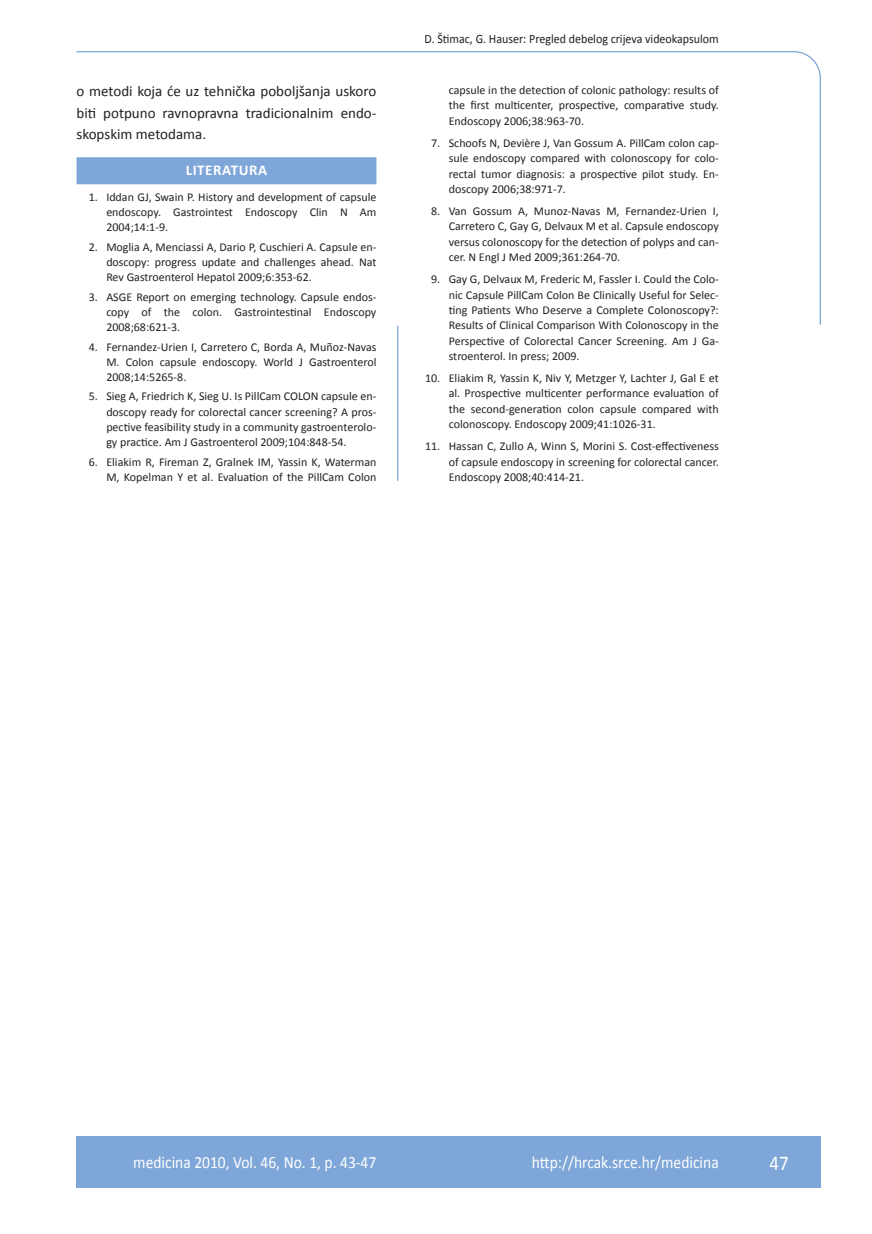
<style>
.page{position:relative;width:872px;height:1234px;background:#fff}
.page>*{position:absolute;margin:0;border:0;box-sizing:border-box;transform-origin:0 0}
.t1{font:21px "Calibri";color:#fff;scale:.9 1}
.t2{font:17.25px "Calibri";color:#fff;scale:.9 1}
.osnovni_tekst{font:15px/21.1px "Calibri";color:#231f20;text-align:justify}
.naslov_ruler{font:700 15px "Calibri";letter-spacing:.04em;color:#fff}
.glava{font:12.75px "Calibri";color:#231f20;scale:.94 1}
.literatura{font:12px/15.3px "Calibri";color:#231f20;text-align:justify}
</style>
<div class="page">
<svg style="left:76px;top:51px;width:745px;height:275px"></svg>
<hr style="left:397px;top:325px;width:1px;height:155px;background:#7ea6d8">
<div style="left:77px;top:1135px;width:744px;height:51px;background:#7ea6d8"></div>
<div style="left:77px;top:157px;width:299px;height:27px;background:#7ea6d8"></div>
<p class="osnovni_tekst" style="left:77px;top:80px;width:301px">o metodi koja će uz tehnička poboljšanja uskoro biti potpuno ravnopravna tradicionalnim endo&shy;skopskim metodama.</p>
<p class="naslov_ruler" style="left:186px;top:160px;width:83px">LITERATURA</p>
<p class="literatura" style="left:106px;top:189px;width:271px;text-indent:-18px">1. Iddan GJ, Swain P. History and development of capsule endoscopy. Gastrointest Endoscopy Clin N Am 2004;14:1-9.</p>
<p class="literatura" style="left:106px;top:238px;width:271px;text-indent:-18px">2. Moglia A, Menciassi A, Dario P, Cuschieri A. Capsule en&shy;doscopy: progress update and challenges ahead. Nat Rev Gastroenterol Hepatol 2009;6:353-62.</p>
<p class="literatura" style="left:106px;top:288px;width:271px;text-indent:-18px">3. ASGE Report on emerging technology. Capsule endos&shy;copy of the colon. Gastrointestinal Endoscopy 2008;68:621-3.</p>
<p class="literatura" style="left:106px;top:338px;width:272px;text-indent:-18px">4. Fernandez-Urien I, Carretero C, Borda A, Muñoz-Navas M. Colon capsule endoscopy. World J Gastroenterol 2008;14:5265-8.</p>
<p class="literatura" style="left:106px;top:388px;width:271px;text-indent:-18px">5. Sieg A, Friedrich K, Sieg U. Is PillCam COLON capsule en&shy;doscopy ready for colorectal cancer screening? A pros&shy;pective feasibility study in a community gastroenterolo&shy;gy practice. Am J Gastroenterol 2009;104:848-54.</p>
<p class="literatura" style="left:89px;top:453px;width:289px;text-align:right">6. Eliakim R, Fireman Z, Gralnek IM, Yassin K, Waterman<br>M, Kopelman Y et al. Evaluation of the PillCam Colon</p>
<p class="glava" style="left:424px;top:30px;width:314px">D. Štimac, G. Hauser: Pregled debelog crijeva videokapsulom</p>
<p class="literatura" style="left:449px;top:82px;width:271px">capsule in the detection of colonic pathology: results of the first multicenter, prospective, comparative study.<br>Endoscopy 2006;38:963-70.</p>
<p class="literatura" style="left:449px;top:135px;width:271px;text-indent:-18px">7. Schoofs N, Devière J, Van Gossum A. PillCam colon cap&shy;sule endoscopy compared with colonoscopy for colo&shy;rectal tumor diagnosis: a prospective pilot study. En&shy;doscopy 2006;38:971-7.</p>
<p class="literatura" style="left:449px;top:203px;width:271px;text-indent:-18px">8. Van Gossum A, Munoz-Navas M, Fernandez-Urien I, Carretero C, Gay G, Delvaux M et al. Capsule endoscopy versus colonoscopy for the detection of polyps and can&shy;cer. N Engl J Med 2009;361:264-70.</p>
<p class="literatura" style="left:449px;top:271px;width:271px;text-indent:-18px">9. Gay G, Delvaux M, Frederic M, Fassler I. Could the Colo&shy;nic Capsule PillCam Colon Be Clinically Useful for Selec&shy;ting Patients Who Deserve a Complete Colonoscopy?:<br>Results of Clinical Comparison With Colonoscopy in the Perspective of Colorectal Cancer Screening. Am J Ga&shy;stroenterol. In press; 2009.</p>
<p class="literatura" style="left:449px;top:370px;width:271px;text-indent:-24px">10. Eliakim R, Yassin K, Niv Y, Metzger Y, Lachter J, Gal E et al. Prospective multicenter performance evaluation of the second-generation colon capsule compared with colonoscopy. Endoscopy 2009;41:1026-31.</p>
<p class="literatura" style="left:449px;top:438px;width:271px;text-indent:-24px">11. Hassan C, Zullo A, Winn S, Morini S. Cost-effectiveness of capsule endoscopy in screening for colorectal cancer.<br>Endoscopy 2008;40:414-21.</p>
<p class="t2" style="left:133px;top:1151px;width:272px">medicina 2010, Vol. 46, No. 1, p. 43-47</p>
<p class="t2" style="left:532px;top:1151px;width:209px">http://hrcak.srce.hr/medicina</p>
<p class="t1" style="left:769px;top:1149px;width:23px">47</p>
</div>
